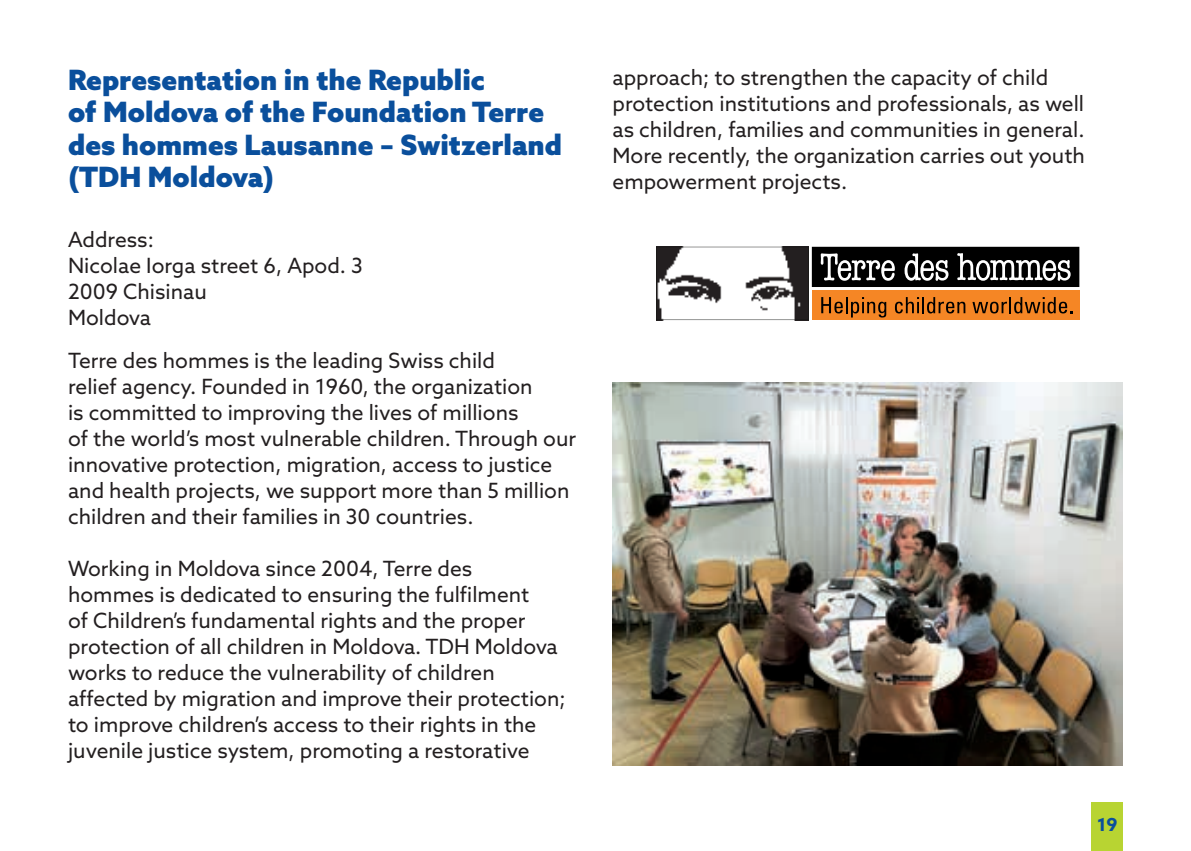
<style>
.page{position:relative;width:1191px;height:851px;background:#fff}
.page>*{position:absolute;margin:0;border:0;box-sizing:border-box;transform-origin:0 0}
.t1{font:900 28px/32.2px "Azo Sans";color:#0a4f9c}
.t2{font:21px/26px "Azo Sans";color:#231f20}
.t3{font:700 18px "Azo Sans";color:#0a4f9c}
</style>
<div class="page">
<div style="left:1091px;top:802px;width:32px;height:48px;background:#b8d432"></div>
<svg style="left:656px;top:247px;width:423px;height:73px"></svg>
<img style="left:612px;top:383px;width:511px;height:382px">
<h1 class="t1" style="left:68px;top:63px;width:495px">Representation in the Republic<br>of Moldova of the Foundation Terre des hommes Lausanne – Switzerland (TDH Moldova)</h1>
<p class="t2" style="left:68px;top:226px;width:296px">Address:<br>Nicolae Iorga street 6, Apod. 3<br>2009 Chisinau<br>Moldova</p>
<p class="t2" style="left:68px;top:347px;width:509px">Terre des hommes is the leading Swiss child<br>relief agency. Founded in 1960, the organization<br>is committed to improving the lives of millions<br>of the world’s most vulnerable children. Through our innovative protection, migration, access to justice and health projects, we support more than 5 million children and their families in 30 countries.</p>
<p class="t2" style="left:68px;top:555px;width:499px">Working in Moldova since 2004, Terre des<br>hommes is dedicated to ensuring the fulfilment<br>of Children’s fundamental rights and the proper protection of all children in Moldova. TDH Moldova works to reduce the vulnerability of children affected by migration and improve their protection; to improve children’s access to their rights in the juvenile justice system, promoting a restorative</p>
<p class="t2" style="left:612px;top:64px;width:474px">approach; to strengthen the capacity of child protection institutions and professionals, as well as children, families and communities in general.<br>More recently, the organization carries out youth empowerment projects.</p>
<p class="t3" style="left:1097px;top:812px;width:22px">19</p>
</div>
